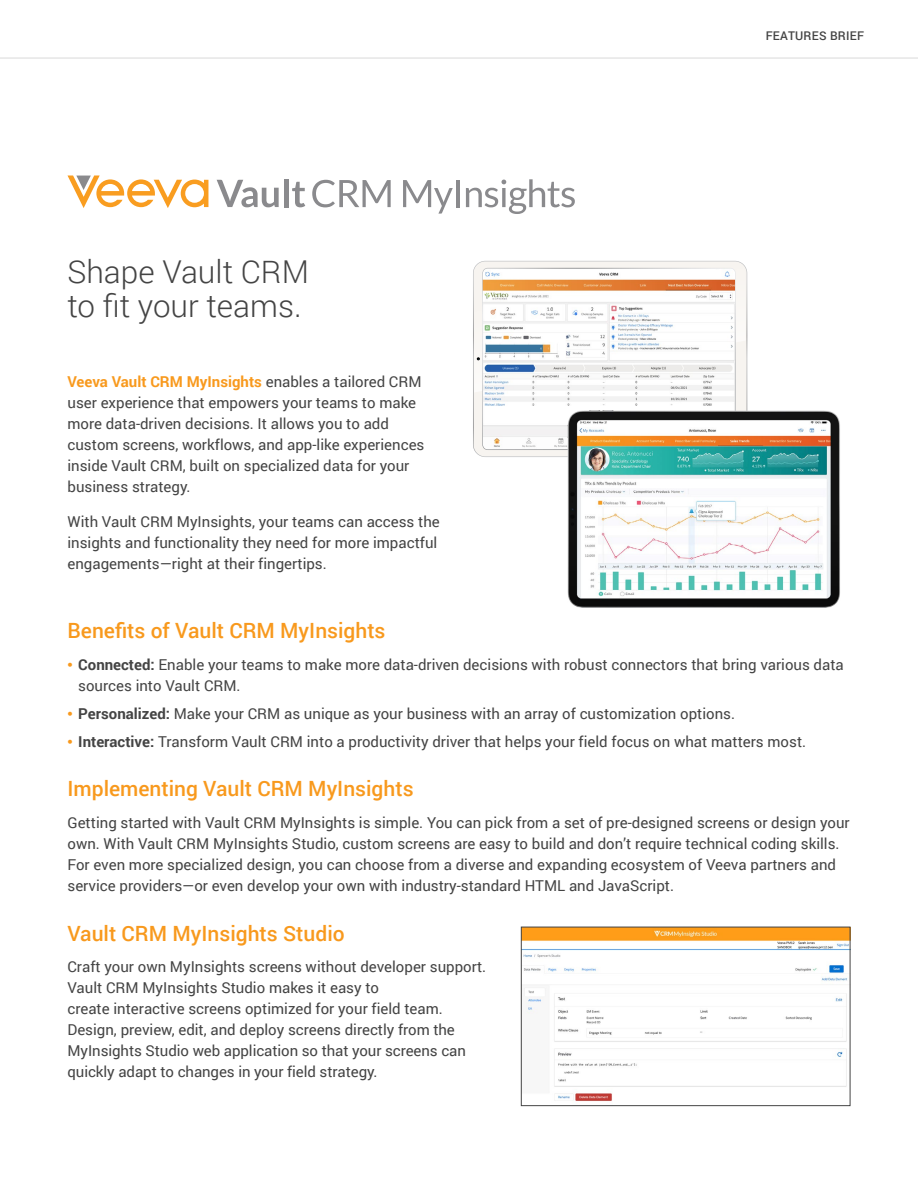
<style>
.page{position:relative;width:918px;height:1188px;background:#fff}
.page>*{position:absolute;margin:0;border:0;box-sizing:border-box;transform-origin:0 0}
.t1{font:300 31.5px/34.5px "Roboto";color:#444}
.t2{font:500 21px "Roboto";color:#f8991d}
.t3{font:15px/21px "Roboto";color:#444}
.t4{font:500 12px "Roboto";letter-spacing:.02em;color:#444}
.s1{font-weight:700;color:#f8991d}
.s2{font-family:"Arial MT Std";font-weight:500;color:#f8991d}
.s3{font-weight:700}
</style>
<div class="page">
<hr style="left:0;top:58px;width:918px;height:1px;background:#d9d9d9">
<img style="left:523px;top:929px;width:326px;height:173px">
<div style="left:521px;top:927px;width:330px;height:179px;border:1px solid #444"></div>
<svg style="left:473px;top:261px;width:274px;height:196px"></svg>
<svg style="left:482px;top:393px;width:254px;height:57px"></svg>
<svg style="left:474px;top:262px;width:272px;height:131px"></svg>
<img style="left:567px;top:411px;width:273px;height:197px">
<svg style="left:312px;top:180px;width:79px;height:27px"></svg>
<svg style="left:403px;top:180px;width:50px;height:34px"></svg>
<hr style="left:456px;top:180px;width:4px;height:27px;background:#8a8a8d">
<svg style="left:466px;top:179px;width:109px;height:35px"></svg>
<svg style="left:217px;top:180px;width:62px;height:27px"></svg>
<div style="left:284px;top:179px;width:5px;height:28px;background:#8a8a8d"></div>
<svg style="left:292px;top:182px;width:13px;height:25px"></svg>
<svg style="left:68px;top:176px;width:140px;height:32px"></svg>
<h1 class="t1" style="left:68px;top:253px;width:243px">Shape Vault CRM to fit your teams.</h1>
<p class="t3" style="left:68px;top:371px;width:358px"><span class="s1">Veeva Vault CRM MyInsights</span> enables a tailored CRM user experience that empowers your teams to make more data-driven decisions. It allows you to add custom screens, workflows, and app-like experiences inside Vault CRM, built on specialized data for your business strategy.</p>
<p class="t3" style="left:68px;top:510px;width:374px">With Vault CRM MyInsights, your teams can access the insights and functionality they need for more impactful engagements—right at their fingertips.</p>
<p class="t4" style="left:766px;top:27px;width:100px">FEATURES BRIEF</p>
<h2 class="t2" style="left:68px;top:616px;width:320px">Benefits of Vault CRM MyInsights</h2>
<p class="t3" style="left:78px;top:654px;width:767px;text-indent:-11px"><span class="s2">•</span> <span class="s3">Connected:</span> Enable your teams to make more data-driven decisions with robust connectors that bring various data sources into Vault CRM.</p>
<p class="t3" style="left:68px;top:703px;width:669px"><span class="s2">•</span> <span class="s3">Personalized:</span> Make your CRM as unique as your business with an array of customization options.</p>
<p class="t3" style="left:68px;top:730px;width:740px"><span class="s2">•</span> <span class="s3">Interactive:</span> Transform Vault CRM into a productivity driver that helps your field focus on what matters most.</p>
<h2 class="t2" style="left:68px;top:774px;width:348px">Implementing Vault CRM MyInsights</h2>
<p class="t3" style="left:68px;top:812px;width:784px">Getting started with Vault CRM MyInsights is simple. You can pick from a set of pre-designed screens or design your own. With Vault CRM MyInsights Studio, custom screens are easy to build and don’t require technical coding skills.<br>For even more specialized design, you can choose from a diverse and expanding ecosystem of Veeva partners and service providers—or even develop your own with industry-standard HTML and JavaScript.</p>
<h2 class="t2" style="left:68px;top:918px;width:279px">Vault CRM MyInsights Studio</h2>
<p class="t3" style="left:68px;top:956px;width:420px">Craft your own MyInsights screens without developer support.<br>Vault CRM MyInsights Studio makes it easy to<br>create interactive screens optimized for your field team.<br>Design, preview, edit, and deploy screens directly from the MyInsights Studio web application so that your screens can quickly adapt to changes in your field strategy.</p>
</div>
